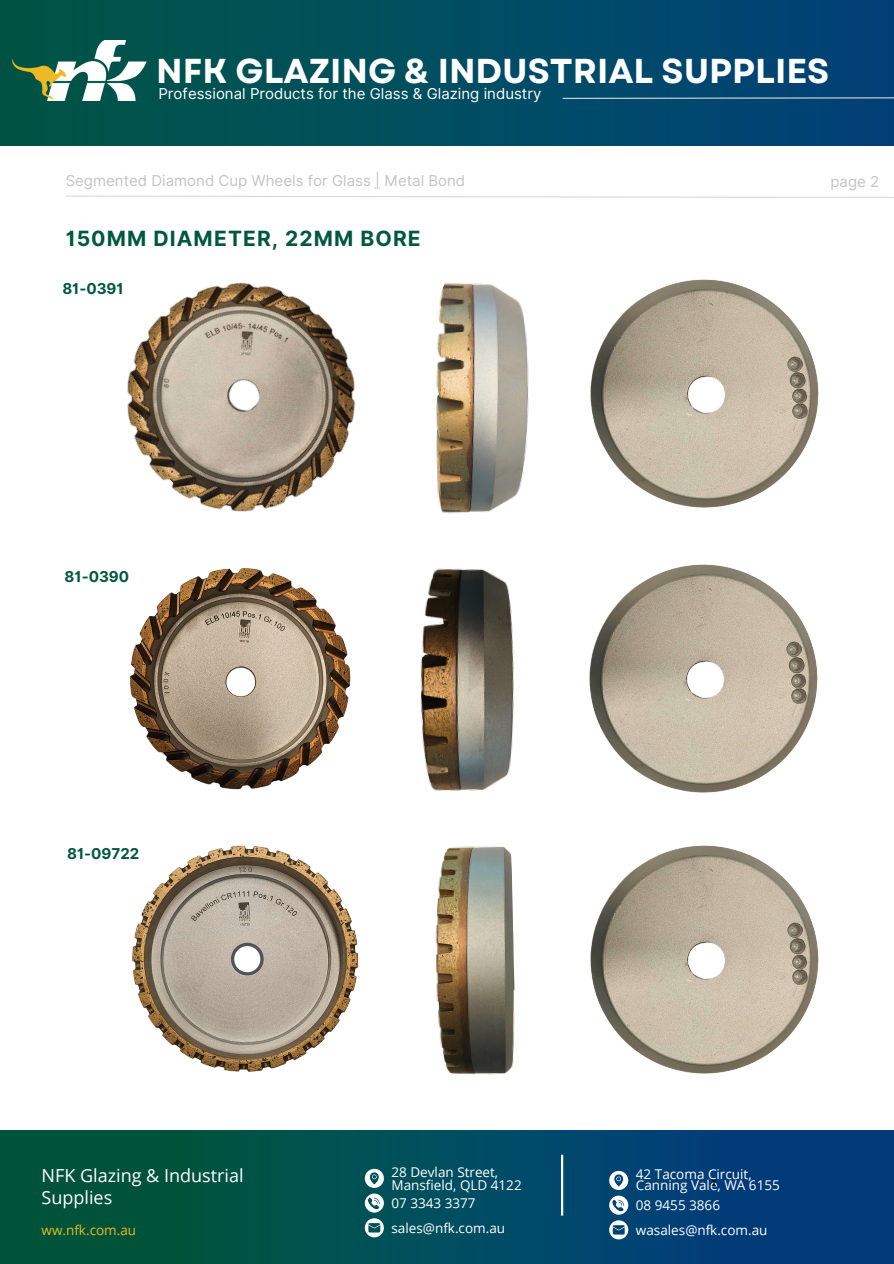
<style>
.page{position:relative;width:894px;height:1264px;background:#fff}
.page>*{position:absolute;margin:0;border:0;box-sizing:border-box;transform-origin:0 0}
.t1{font:700 34.5px "Garet";color:#fff}
.t2{font:700 21px "Inter";letter-spacing:.05em;color:#00583d}
.t3{font:18px/22.5px "Open Sans";color:#fff}
.t4{font:15px "Inter";color:#c4c4c4}
.t5{font:15px "Inter";color:#fff}
.t6{font:700 15px "Inter";color:#00583d}
.t7{font:13.5px/11.2px "Open Sans";color:#fff}
.t8{font:13.5px "Open Sans";color:#ecba25}
</style>
<div class="page">
<img style="left:0;top:1130px;width:893px;height:133px">
<hr style="left:561px;top:1154px;width:2px;height:61px;background:#fff">
<svg style="left:365px;top:1193px;width:19px;height:19px"></svg>
<svg style="left:365px;top:1168px;width:19px;height:19px"></svg>
<svg style="left:365px;top:1218px;width:19px;height:19px"></svg>
<svg style="left:609px;top:1195px;width:19px;height:19px"></svg>
<svg style="left:609px;top:1170px;width:19px;height:19px"></svg>
<svg style="left:609px;top:1220px;width:19px;height:19px"></svg>
<img style="left:0;top:0;width:892px;height:145px">
<img style="left:12px;top:41px;width:141px;height:59px">
<svg style="left:561px;top:97px;width:332px;height:2px"></svg>
<svg style="left:66px;top:195px;width:827px;height:3px"></svg>
<svg style="left:712px;top:1179px;width:3px;height:7px"></svg>
<img style="left:129px;top:582px;width:222px;height:208px">
<img style="left:420px;top:568px;width:94px;height:223px">
<img style="left:589px;top:564px;width:229px;height:229px">
<img style="left:436px;top:282px;width:93px;height:232px">
<img style="left:127px;top:282px;width:299px;height:300px">
<img style="left:590px;top:279px;width:229px;height:229px">
<img style="left:435px;top:846px;width:80px;height:229px">
<img style="left:132px;top:845px;width:227px;height:227px">
<svg style="left:231px;top:942px;width:32px;height:33px"></svg>
<img style="left:590px;top:845px;width:229px;height:229px">
<h1 class="t1" style="left:156px;top:46px;width:674px">NFK GLAZING &amp; INDUSTRIAL SUPPLIES</h1>
<p class="t5" style="left:158px;top:85px;width:384px">Professional Products for the Glass &amp; Glazing industry</p>
<p class="t4" style="left:66px;top:172px;width:401px">Segmented Diamond Cup Wheels for Glass | Metal Bond</p>
<h2 class="t2" style="left:66px;top:226px;width:356px">150MM DIAMETER, 22MM BORE</h2>
<p class="t6" style="left:62px;top:280px;width:63px">81-0391</p>
<p class="t6" style="left:65px;top:567px;width:66px">81-0390</p>
<p class="t6" style="left:67px;top:844px;width:74px">81-09722</p>
<p class="t4" style="left:830px;top:172px;width:50px">page 2</p>
<h3 class="t3" style="left:42px;top:1163px;width:203px">NFK Glazing &amp; Industrial<br>Supplies</h3>
<p class="t7" style="left:391px;top:1165px;width:132px;line-height:12.3px">28 Devlan Street,<br>Mansfield, QLD 4122</p>
<p class="t8" style="left:42px;top:1220px;width:96px">ww.nfk.com.au</p>
<p class="t7" style="left:391px;top:1221px;width:115px">sales@nfk.com.au</p>
<p class="t7" style="left:635px;top:1223px;width:133px">wasales@nfk.com.au</p>
<p class="t7" style="left:635px;top:1168px;width:145px">42 Tacoma Circuit,<br>Canning Vale, WA 6155</p>
<p class="t7" style="left:391px;top:1197px;width:86px">07 3343 3377</p>
<p class="t7" style="left:635px;top:1199px;width:86px">08 9455 3866</p>
</div>
